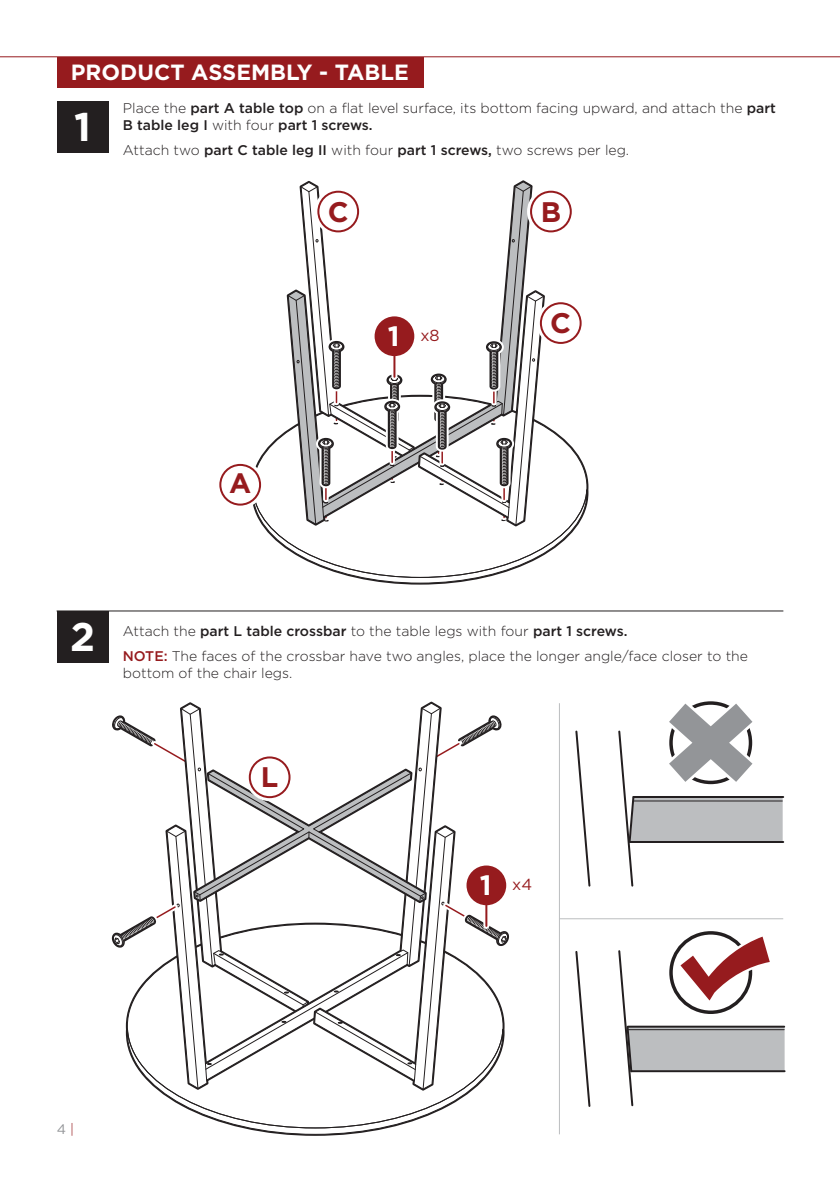
<style>
.page{position:relative;width:840px;height:1191px;background:#fff}
.page>*{position:absolute;margin:0;border:0;box-sizing:border-box;transform-origin:0 0}
.t1{font:700 40px "Gotham";color:#fff}
.t2{font:700 28.2px "Gotham";color:#961b1e}
.t3{font:700 28px "Gotham";color:#961b1e}
.t4{font:700 22px "Gotham";color:#fff}
.t5{font:16px "Gotham";color:#961b1e}
.t6{font:300 14px/24.8px "Gotham";color:#231f20}
.t7{font:13.8px "Gotham";color:#939598}
.s1{font-weight:500}
.s2{font-weight:700;font-size:28px;color:#fff}
.s3{font-weight:500;color:#961b1e}
.s4{font-weight:300;color:#961b1e}
</style>
<div class="page">
<div style="left:57px;top:57px;width:366px;height:30px;background:#961b1e"></div>
<hr style="left:0;top:56px;width:839px;height:1px;background:#961b1e">
<div style="left:57px;top:101px;width:51px;height:52px;background:#231f20"></div>
<hr style="left:57px;top:610px;width:726px;height:1px;background:#231f20">
<hr style="left:558px;top:703px;width:1px;height:431px;background:#bcbec0">
<hr style="left:559px;top:918px;width:223px;height:1px;background:#bcbec0">
<div style="left:57px;top:611px;width:51px;height:52px;background:#231f20"></div>
<svg style="left:219px;top:181px;width:368px;height:402px"></svg>
<div style="left:539px;top:302px;width:42px;height:42px;border:2px solid #961b1e;border-radius:50%"></div>
<svg style="left:391px;top:356px;width:6px;height:21px"></svg>
<hr style="left:393px;top:354px;width:2px;height:23px;background:#961b1e">
<div style="left:374px;top:316px;width:40px;height:40px;background:#961b1e;border-radius:50%"></div>
<svg style="left:243px;top:1128px;width:144px;height:6px"></svg>
<svg style="left:158px;top:1090px;width:315px;height:38px"></svg>
<svg style="left:111px;top:703px;width:398px;height:387px"></svg>
<svg style="left:483px;top:905px;width:6px;height:21px"></svg>
<hr style="left:485px;top:903px;width:2px;height:23px;background:#961b1e">
<div style="left:466px;top:865px;width:40px;height:40px;background:#961b1e;border-radius:50%"></div>
<svg style="left:575px;top:730px;width:16px;height:157px"></svg>
<svg style="left:575px;top:951px;width:16px;height:156px"></svg>
<svg style="left:618px;top:701px;width:167px;height:186px"></svg>
<svg style="left:618px;top:931px;width:166px;height:176px"></svg>
<h3 class="t4" style="left:71px;top:58px;width:339px">PRODUCT ASSEMBLY - TABLE</h3>
<h1 class="t1" style="left:74px;top:100px;width:18px">1</h1>
<p class="t6" style="left:123px;top:99px;width:654px;line-height:16.8px">Place the <span class="s1">part A table top</span> on a flat level surface, its bottom facing upward, and attach the <span class="s1">part<br>B table leg I</span> with four <span class="s1">part 1 screws.</span></p>
<p class="t6" style="left:123px;top:137px;width:507px">Attach two <span class="s1">part C table leg II</span> with four <span class="s1">part 1 screws,</span> two screws per leg.</p>
<h2 class="t2" style="left:327px;top:193px;width:22px">C</h2>
<h2 class="t2" style="left:540px;top:193px;width:22px">B</h2>
<h3 class="t3" style="left:229px;top:465px;width:24px">A</h3>
<p class="t5" style="left:387px;top:325px;width:53px"><span class="s2">1</span> x8</p>
<h2 class="t2" style="left:550px;top:304px;width:22px">C</h2>
<h1 class="t1" style="left:70px;top:610px;width:26px">2</h1>
<p class="t6" style="left:123px;top:618px;width:626px">Attach the <span class="s1">part L table crossbar</span> to the table legs with four <span class="s1">part 1 screws.<br></span><span class="s3">NOTE:</span> The faces of the crossbar have two angles, place the longer angle/face closer to the</p>
<p class="t6" style="left:123px;top:660px;width:171px">bottom of the chair legs.</p>
<p class="t7" style="left:57px;top:1120px;width:19px">4 <span class="s4">|</span></p>
<h2 class="t2" style="left:261px;top:758px;width:19px">L</h2>
<p class="t5" style="left:479px;top:874px;width:54px"><span class="s2">1</span> x4</p>
</div>
